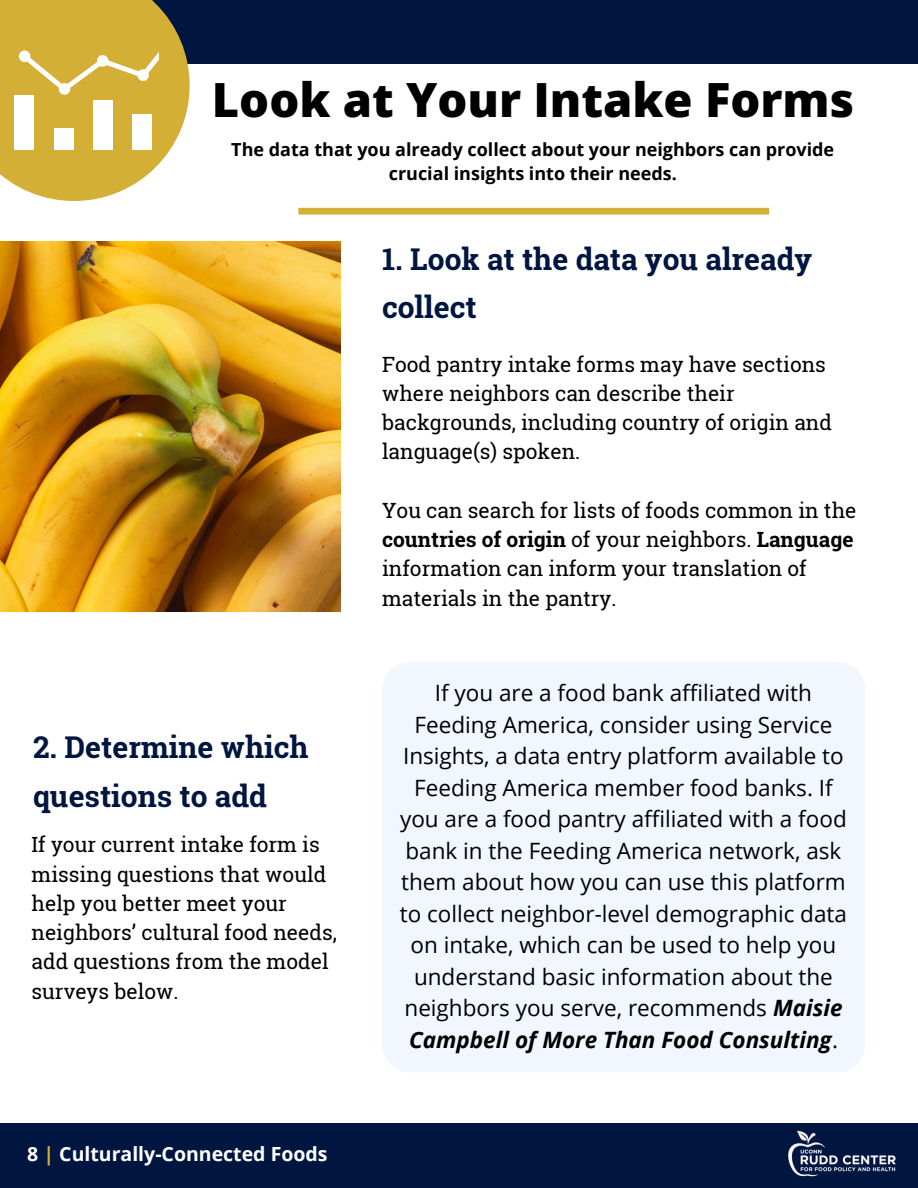
<style>
.page{position:relative;width:918px;height:1188px;background:#fff}
.page>*{position:absolute;margin:0;border:0;box-sizing:border-box;transform-origin:0 0}
.t1{font:800 47.1px "Open Sans";color:#000}
.t2{font:700 30px/48.3px "Roboto Slab";color:#001641}
.t3{font:22.5px/31.5px "Open Sans";color:#000;text-align:center}
.t4{font:21px/29.2px "Roboto Slab";color:#000}
.t5{font:700 19.5px "Open Sans";color:#fff}
.t6{font:700 18px/24.8px "Open Sans";color:#000;text-align:center}
.s1{color:#d4af36}
.s2{font-weight:700}
.s3{font-weight:700;font-style:italic}
</style>
<div class="page">
<div style="left:0;top:0;width:918px;height:64px;background:#001641"></div>
<div style="left:0;top:1123px;width:918px;height:65px;background:#001641"></div>
<img style="left:788px;top:1130px;width:108px;height:47px">
<div style="left:298px;top:208px;width:471px;height:7px;background:#d4af36"></div>
<svg style="left:0;top:0;width:190px;height:201px"></svg>
<div style="left:382px;top:662px;width:483px;height:410px;background:#f2f6ff"></div>
<img style="left:0;top:241px;width:340px;height:370px">
<h1 class="t1" style="left:212px;top:67px;width:644px">Look at Your Intake Forms</h1>
<p class="t6" style="left:231px;top:136px;width:604px">The data that you already collect about your neighbors can provide crucial insights into their needs.</p>
<h2 class="t2" style="left:33px;top:723px;width:277px">2. Determine which questions to add</h2>
<p class="t4" style="left:32px;top:830px;width:307px">If your current intake form is missing questions that would help you better meet your neighbors’ cultural food needs, add questions from the model surveys below.</p>
<p class="t5" style="left:27px;top:1140px;width:302px">8 <span class="s1">|</span> Culturally-Connected Foods</p>
<h2 class="t2" style="left:382px;top:234px;width:432px">1. Look at the data you already collect</h2>
<p class="t4" style="left:382px;top:349px;width:451px">Food pantry intake forms may have sections where neighbors can describe their backgrounds, including country of origin and language(s) spoken.</p>
<p class="t4" style="left:382px;top:495px;width:476px">You can search for lists of foods common in the <span class="s2">countries of origin</span> of your neighbors. <span class="s2">Language </span>information can inform your translation of materials in the pantry.</p>
<p class="t3" style="left:400px;top:677px;width:449px">If you are a food bank affiliated with Feeding America, consider using Service Insights, a data entry platform available to Feeding America member food banks. If you are a food pantry affiliated with a food bank in the Feeding America network, ask them about how you can use this platform to collect neighbor-level demographic data on intake, which can be used to help you understand basic information about the neighbors you serve, recommends <span class="s3">Maisie Campbell of More Than Food Consulting</span>.</p>
</div>
